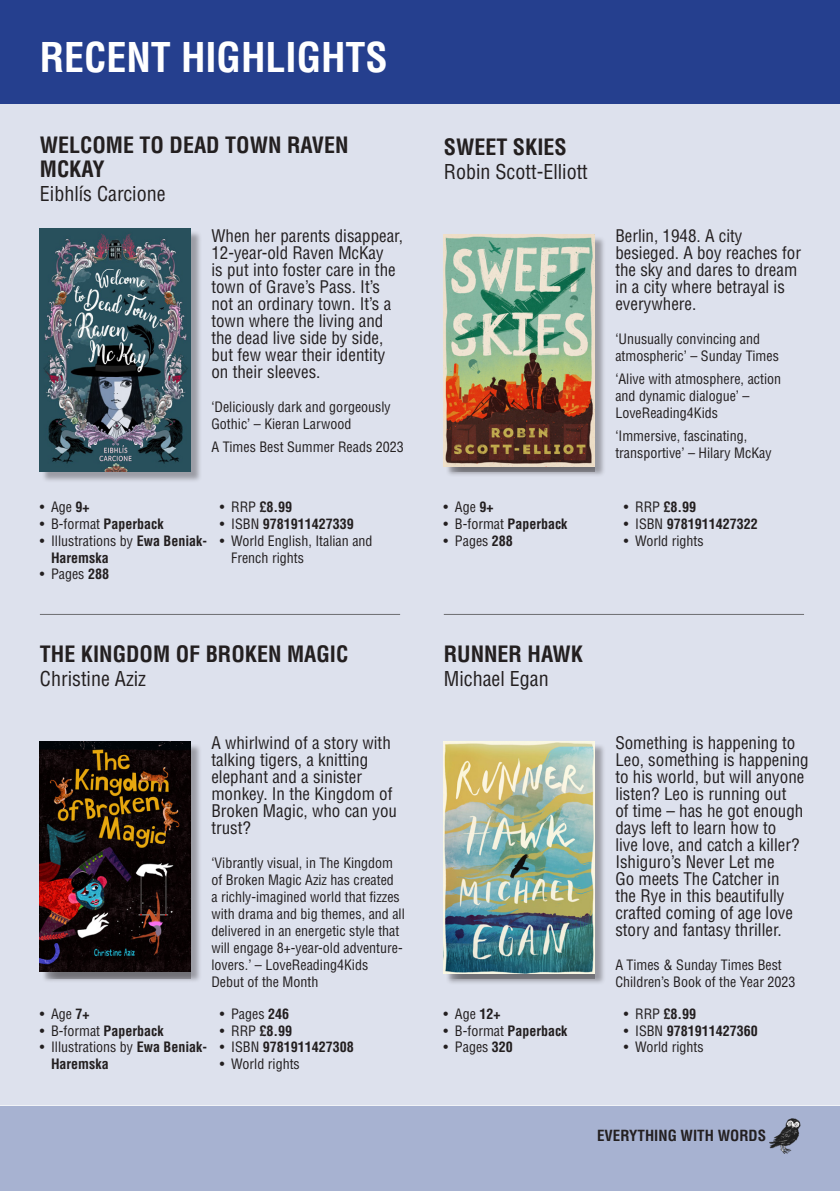
<style>
.page{position:relative;width:840px;height:1191px;background:#fff}
.page>*{position:absolute;margin:0;border:0;box-sizing:border-box;transform-origin:0 0}
.t1{font:700 condensed 40px "Helvetica";color:#fff}
.t2{font:700 condensed 22px/24px "Helvetica";color:#231f20}
.t3{font:condensed 20px "Helvetica";color:#231f20}
.t4{font:condensed 17px/17px "Helvetica";color:#231f20}
.t5{font:700 condensed 15px "Helvetica";color:#231f20}
.t6{font:condensed 14px/17px "Helvetica";color:#231f20}
.t7{font:700 condensed 14px/16.8px "Helvetica";color:#231f20}
.s1{font-weight:700}
.s2{font-weight:400}
</style>
<div class="page">
<div style="left:0;top:0;width:839px;height:1191px;background:#253f8e"></div>
<div style="left:0;top:1106px;width:839px;height:85px;background:#a7b2d1"></div>
<div style="left:0;top:105px;width:839px;height:1001px;background:#dde1ed"></div>
<div style="left:41px;top:231px;width:161px;height:251px;background:#231f20;opacity:.35"></div>
<img style="left:40px;top:229px;width:151px;height:242px">
<div style="left:446px;top:236px;width:159px;height:241px;background:#231f20;opacity:.35"></div>
<div style="left:446px;top:236px;width:148px;height:235px;background:#231f20;opacity:.35"></div>
<img style="left:443px;top:234px;width:151px;height:232px">
<img style="left:769px;top:1118px;width:30px;height:35px">
<div style="left:42px;top:744px;width:160px;height:238px;background:#231f20;opacity:.35"></div>
<div style="left:43px;top:744px;width:148px;height:234px;background:#231f20;opacity:.35"></div>
<img style="left:40px;top:742px;width:151px;height:229px">
<div style="left:446px;top:744px;width:159px;height:240px;background:#231f20;opacity:.35"></div>
<div style="left:446px;top:744px;width:148px;height:234px;background:#231f20;opacity:.35"></div>
<img style="left:443px;top:742px;width:151px;height:231px">
<hr style="left:40px;top:614px;width:360px;height:1px;background:#6c6d70">
<hr style="left:443px;top:614px;width:360px;height:1px;background:#6c6d70">
<p class="t1" style="left:40px;top:32px;width:349px">RECENT HIGHLIGHTS</p>
<p class="t2" style="left:40px;top:133px;width:310px">WELCOME TO DEAD TOWN RAVEN<br>MCKAY</p>
<p class="t3" style="left:40px;top:181px;width:127px">Eibhlís Carcione</p>
<p class="t4" style="left:211px;top:227px;width:193px">When her parents disappear,<br>12-year-old Raven McKay<br>is put into foster care in the town of Grave’s Pass. It’s not an ordinary town. It’s a town where the living and the dead live side by side, but few wear their identity on their sleeves.</p>
<p class="t6" style="left:211px;top:399px;width:181px">‘Deliciously dark and gorgeously<br>Gothic’ – Kieran Larwood</p>
<p class="t6" style="left:211px;top:438px;width:194px">A Times Best Summer Reads 2023</p>
<p class="t6" style="left:40px;top:498px;width:51px">• Age <span class="s1">9+</span></p>
<p class="t6" style="left:40px;top:515px;width:125px">• B-format <span class="s1">Paperback</span></p>
<p class="t7" style="left:51px;top:532px;width:157px;text-indent:-11px"><span class="s2">• Illustrations by</span> Ewa Beniak-<br>Haremska</p>
<p class="t6" style="left:40px;top:566px;width:71px">• Pages <span class="s1">288</span></p>
<p class="t7" style="left:220px;top:498px;width:74px"><span class="s2">• RRP</span> £8.99</p>
<p class="t7" style="left:220px;top:515px;width:135px"><span class="s2">• ISBN</span> 9781911427339</p>
<p class="t6" style="left:231px;top:532px;width:143px;text-indent:-11px">• World English, Italian and<br>French rights</p>
<p class="t2" style="left:40px;top:641px;width:310px">THE KINGDOM OF BROKEN MAGIC</p>
<p class="t3" style="left:40px;top:666px;width:108px">Christine Aziz</p>
<p class="t4" style="left:211px;top:734px;width:187px">A whirlwind of a story with talking tigers, a knitting elephant and a sinister monkey. In the Kingdom of<br>Broken Magic, who can you trust?</p>
<p class="t6" style="left:211px;top:854px;width:195px">‘Vibrantly visual, in The Kingdom of Broken Magic Aziz has created<br>a richly-imagined world that fizzes with drama and big themes, and all delivered in an energetic style that will engage 8+-year-old adventure&shy;lovers.’ – LoveReading4Kids</p>
<p class="t6" style="left:211px;top:973px;width:108px">Debut of the Month</p>
<p class="t6" style="left:40px;top:1005px;width:51px">• Age <span class="s1">7+</span></p>
<p class="t6" style="left:40px;top:1022px;width:125px">• B-format <span class="s1">Paperback</span></p>
<p class="t7" style="left:51px;top:1038px;width:157px;text-indent:-11px"><span class="s2">• Illustrations by</span> Ewa Beniak-<br>Haremska</p>
<p class="t6" style="left:220px;top:1005px;width:71px">• Pages <span class="s1">246</span></p>
<p class="t7" style="left:220px;top:1022px;width:74px"><span class="s2">• RRP</span> £8.99</p>
<p class="t7" style="left:220px;top:1038px;width:135px"><span class="s2">• ISBN</span> 9781911427308</p>
<p class="t6" style="left:220px;top:1055px;width:81px">• World rights</p>
<p class="t2" style="left:443px;top:135px;width:124px">SWEET SKIES</p>
<p class="t3" style="left:443px;top:159px;width:145px">Robin Scott-Elliott</p>
<p class="t6" style="left:443px;top:498px;width:51px">• Age <span class="s1">9+</span></p>
<p class="t6" style="left:443px;top:515px;width:125px">• B-format <span class="s1">Paperback</span></p>
<p class="t6" style="left:443px;top:532px;width:71px">• Pages <span class="s1">288</span></p>
<p class="t4" style="left:615px;top:227px;width:187px">Berlin, 1948. A city besieged. A boy reaches for the sky and dares to dream in a city where betrayal is everywhere.</p>
<p class="t6" style="left:615px;top:331px;width:165px">‘Unusually convincing and atmospheric’ – Sunday Times</p>
<p class="t6" style="left:615px;top:370px;width:167px">‘Alive with atmosphere, action and dynamic dialogue’ –<br>LoveReading4Kids</p>
<p class="t6" style="left:615px;top:427px;width:158px">‘Immersive, fascinating, transportive’ – Hilary McKay</p>
<p class="t7" style="left:623px;top:498px;width:74px"><span class="s2">• RRP</span> £8.99</p>
<p class="t7" style="left:623px;top:515px;width:135px"><span class="s2">• ISBN</span> 9781911427322</p>
<p class="t6" style="left:623px;top:532px;width:81px">• World rights</p>
<p class="t2" style="left:443px;top:641px;width:141px">RUNNER HAWK</p>
<p class="t3" style="left:443px;top:666px;width:106px">Michael Egan</p>
<p class="t6" style="left:443px;top:1005px;width:58px">• Age <span class="s1">12+</span></p>
<p class="t6" style="left:443px;top:1022px;width:125px">• B-format <span class="s1">Paperback</span></p>
<p class="t6" style="left:443px;top:1038px;width:71px">• Pages <span class="s1">320</span></p>
<p class="t4" style="left:615px;top:734px;width:195px">Something is happening to<br>Leo, something is happening to his world, but will anyone listen? Leo is running out<br>of time – has he got enough days left to learn how to<br>live love, and catch a killer?<br>Ishiguro’s Never Let me<br>Go meets The Catcher in<br>the Rye in this beautifully crafted coming of age love story and fantasy thriller.</p>
<p class="t6" style="left:615px;top:956px;width:182px">A Times &amp; Sunday Times Best<br>Children’s Book of the Year 2023</p>
<p class="t7" style="left:623px;top:1005px;width:74px"><span class="s2">• RRP</span> £8.99</p>
<p class="t7" style="left:623px;top:1022px;width:135px"><span class="s2">• ISBN</span> 9781911427360</p>
<p class="t6" style="left:623px;top:1038px;width:81px">• World rights</p>
<p class="t5" style="left:596px;top:1126px;width:170px">EVERYTHING WITH WORDS</p>
</div>
